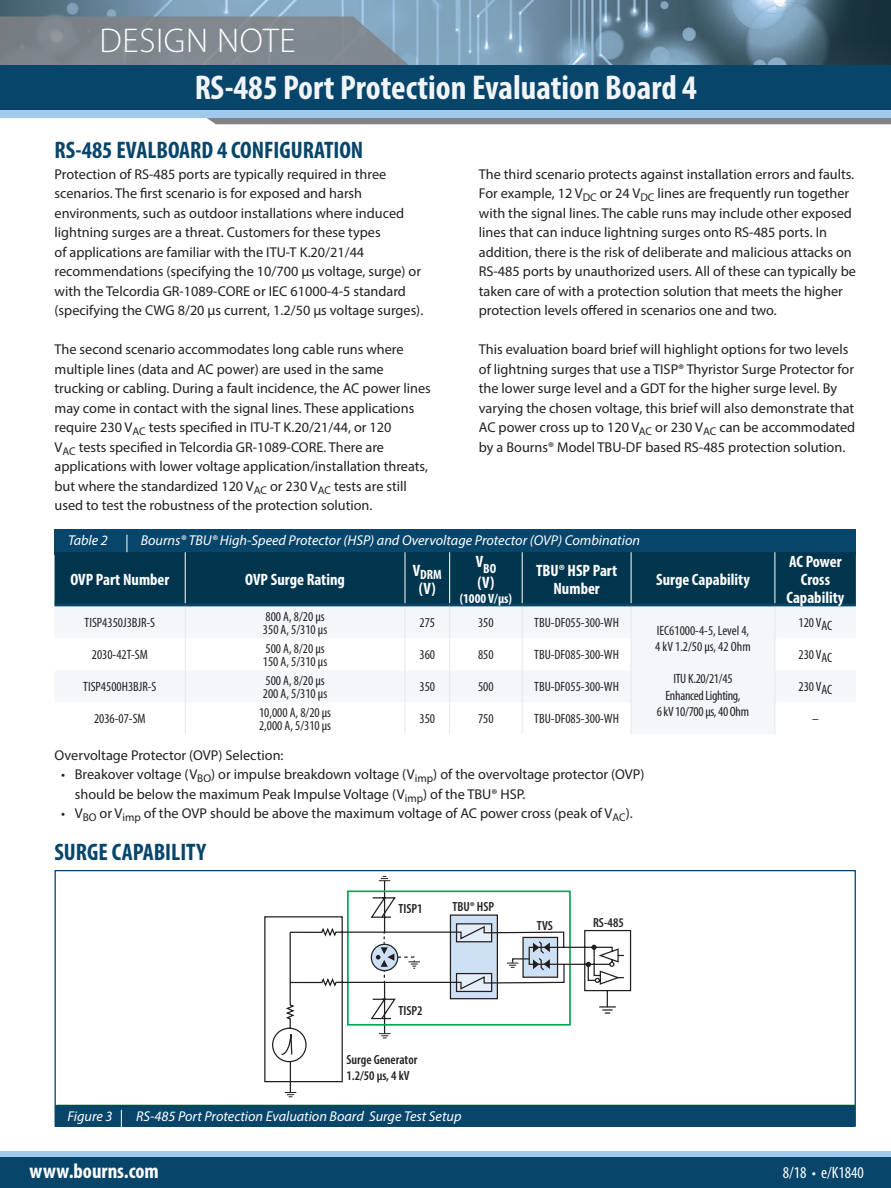
<style>
.page{position:relative;width:891px;height:1188px;background:#fff}
.page>*{position:absolute;margin:0;border:0;box-sizing:border-box;transform-origin:0 0}
.t1{font:700 condensed 34.5px "Myriad Pro";color:#fff}
.t2{font:300 34.5px "Myriad Pro";letter-spacing:.02em;color:#fff}
.t3{font:700 condensed 24px "Myriad Pro";color:#07456b}
.t4{font:700 condensed 21px "Myriad Pro";color:#fff}
.t5{font:700 condensed 16.5px/18px "Myriad Pro";color:#fff;text-align:center}
.t6{font:condensed 16.5px "Myriad Pro";color:#fff}
.t7{font:14.25px/19.5px "Myriad Pro";color:#231f20}
.t8{font:italic 14.25px "Myriad Pro";color:#fff}
.t9{font:condensed 13.5px/13.2px "Myriad Pro";color:#231f20}
.t10{font:condensed 13.5px/16.2px "Myriad Pro";letter-spacing:-.02em;color:#231f20;text-align:center}
.t11{font:700 condensed 13.5px "Myriad Pro";color:#fff}
.t12{font:600 condensed 13.2px/15.9px "Myriad Pro";color:#231f20}
</style>
<div class="page">
<img style="left:0;top:0;width:891px;height:16px">
<svg style="left:0;top:16px;width:891px;height:108px"></svg>
<div style="left:0;top:65px;width:891px;height:45px;background:#07456b"></div>
<div style="left:0;top:110px;width:891px;height:8px;background:#a0c9ec"></div>
<div style="left:0;top:1151px;width:891px;height:8px;background:#a0c9ec"></div>
<div style="left:0;top:1157px;width:891px;height:31px;background:#07456b"></div>
<div style="left:55px;top:529px;width:801px;height:26px;background:#07456b"></div>
<svg style="left:127px;top:535px;width:1px;height:17px"></svg>
<div style="left:55px;top:552px;width:801px;height:51px;background:#00354e"></div>
<svg style="left:55px;top:606px;width:801px;height:128px;fill:#f3f7fc"></svg>
<svg style="left:55px;top:638px;width:801px;height:32px"></svg>
<hr style="left:185px;top:606px;width:1px;height:32px;background:#e6e7e8">
<hr style="left:405px;top:606px;width:1px;height:32px;background:#e6e7e8">
<hr style="left:449px;top:606px;width:1px;height:32px;background:#e6e7e8">
<hr style="left:522px;top:606px;width:1px;height:32px;background:#e6e7e8">
<hr style="left:631px;top:606px;width:1px;height:32px;background:#e6e7e8">
<hr style="left:775px;top:606px;width:1px;height:32px;background:#e6e7e8">
<hr style="left:185px;top:638px;width:1px;height:32px;background:#e6e7e8">
<hr style="left:405px;top:638px;width:1px;height:32px;background:#e6e7e8">
<hr style="left:449px;top:638px;width:1px;height:32px;background:#e6e7e8">
<hr style="left:522px;top:638px;width:1px;height:32px;background:#e6e7e8">
<hr style="left:631px;top:638px;width:1px;height:32px;background:#e6e7e8">
<hr style="left:775px;top:638px;width:1px;height:32px;background:#e6e7e8">
<hr style="left:185px;top:670px;width:1px;height:32px;background:#e6e7e8">
<hr style="left:405px;top:670px;width:1px;height:32px;background:#e6e7e8">
<hr style="left:449px;top:670px;width:1px;height:32px;background:#e6e7e8">
<hr style="left:522px;top:670px;width:1px;height:32px;background:#e6e7e8">
<hr style="left:631px;top:670px;width:1px;height:32px;background:#e6e7e8">
<hr style="left:775px;top:670px;width:1px;height:32px;background:#e6e7e8">
<hr style="left:185px;top:702px;width:1px;height:32px;background:#e6e7e8">
<hr style="left:405px;top:702px;width:1px;height:32px;background:#e6e7e8">
<hr style="left:449px;top:702px;width:1px;height:32px;background:#e6e7e8">
<hr style="left:522px;top:702px;width:1px;height:32px;background:#e6e7e8">
<hr style="left:631px;top:702px;width:1px;height:32px;background:#e6e7e8">
<hr style="left:775px;top:702px;width:1px;height:32px;background:#e6e7e8">
<hr style="left:185px;top:552px;width:1px;height:51px;background:#fff">
<hr style="left:405px;top:552px;width:1px;height:51px;background:#fff">
<hr style="left:449px;top:552px;width:1px;height:51px;background:#fff">
<hr style="left:522px;top:552px;width:1px;height:51px;background:#fff">
<hr style="left:631px;top:552px;width:1px;height:51px;background:#fff">
<hr style="left:775px;top:552px;width:1px;height:51px;background:#fff">
<hr style="left:55px;top:603px;width:130px;height:3px;background:#07456b">
<hr style="left:185px;top:603px;width:220px;height:3px;background:#07456b">
<hr style="left:405px;top:603px;width:45px;height:3px;background:#07456b">
<hr style="left:450px;top:603px;width:72px;height:3px;background:#07456b">
<hr style="left:522px;top:603px;width:109px;height:3px;background:#07456b">
<hr style="left:631px;top:603px;width:144px;height:3px;background:#07456b">
<hr style="left:775px;top:603px;width:81px;height:3px;background:#07456b">
<div style="left:56px;top:1105px;width:799px;height:22px;background:#07456b"></div>
<hr style="left:57px;top:1105px;width:798px;height:1px;background:#00503c">
<svg style="left:121px;top:1110px;width:1px;height:17px"></svg>
<svg style="left:450px;top:914px;width:48px;height:2px"></svg>
<div style="left:347px;top:891px;width:224px;height:135px;border:2px solid #00a651"></div>
<hr style="left:290px;top:1062px;width:1px;height:30px;background:#231f20">
<svg style="left:285px;top:1092px;width:11px;height:5px"></svg>
<svg style="left:369px;top:876px;width:51px;height:40px"></svg>
<svg style="left:264px;top:916px;width:367px;height:167px"></svg>
<h1 class="t2" style="left:100px;top:20px;width:198px">DESIGN NOTE</h1>
<h1 class="t1" style="left:194px;top:66px;width:504px">RS-485 Port Protection Evaluation Board 4</h1>
<h2 class="t3" style="left:55px;top:135px;width:310px">RS-485 EVALBOARD 4 CONFIGURATION</h2>
<p class="t7" style="left:55px;top:164px;width:370px">Protection of RS-485 ports are typically required in three scenarios. The first scenario is for exposed and harsh environments, such as outdoor installations where induced lightning surges are a threat. Customers for these types<br>of applications are familiar with the ITU-T K.20/21/44 recommendations (specifying the 10/700 µs voltage, surge) or with the Telcordia GR-1089-CORE or IEC 61000-4-5 standard (specifying the CWG 8/20 µs current, 1.2/50 µs voltage surges).</p>
<p class="t7" style="left:55px;top:340px;width:378px">The second scenario accommodates long cable runs where multiple lines (data and AC power) are used in the same trucking or cabling. During a fault incidence, the AC power lines may come in contact with the signal lines. These applications require 230 V<sub>AC</sub> tests specified in ITU-T K.20/21/44, or 120<br>V<sub>AC</sub> tests specified in Telcordia GR-1089-CORE. There are applications with lower voltage application/installation threats, but where the standardized 120 V<sub>AC</sub> or 230 V<sub>AC</sub> tests are still used to test the robustness of the protection solution.</p>
<p class="t7" style="left:479px;top:164px;width:379px">The third scenario protects against installation errors and faults.<br>For example, 12 V<sub>DC</sub> or 24 V<sub>DC</sub> lines are frequently run together with the signal lines. The cable runs may include other exposed lines that can induce lightning surges onto RS-485 ports. In addition, there is the risk of deliberate and malicious attacks on RS-485 ports by unauthorized users. All of these can typically be taken care of with a protection solution that meets the higher protection levels offered in scenarios one and two.</p>
<p class="t7" style="left:479px;top:340px;width:378px">This evaluation board brief will highlight options for two levels of lightning surges that use a TISP® Thyristor Surge Protector for the lower surge level and a GDT for the higher surge level. By varying the chosen voltage, this brief will also demonstrate that AC power cross up to 120 V<sub>AC</sub> or 230 V<sub>AC</sub> can be accommodated by a Bourns® Model TBU-DF based RS-485 protection solution.</p>
<p class="t8" style="left:68px;top:532px;width:41px">Table 2</p>
<p class="t8" style="left:141px;top:532px;width:501px">Bourns® TBU® High-Speed Protector (HSP) and Overvoltage Protector (OVP) Combination</p>
<p class="t5" style="left:70px;top:570px;width:101px">OVP Part Number</p>
<p class="t5" style="left:245px;top:570px;width:101px">OVP Surge Rating</p>
<p class="t11" style="left:476px;top:560px;width:22px"><sup>V</sup>BO</p>
<p class="t5" style="left:477px;top:573px;width:19px">(V)</p>
<p class="t11" style="left:460px;top:590px;width:54px">(1000 V/µs)</p>
<p class="t5" style="left:536px;top:561px;width:83px">TBU® HSP Part<br>Number</p>
<p class="t5" style="left:656px;top:570px;width:95px">Surge Capability</p>
<p class="t11" style="left:413px;top:566px;width:31px"><sup>V</sup>DRM</p>
<p class="t5" style="left:419px;top:579px;width:19px">(V)</p>
<p class="t5" style="left:786px;top:552px;width:59px">AC Power<br>Cross<br>Capability</p>
<p class="t9" style="left:85px;top:616px;width:72px">TISP4350J3BJR-S</p>
<p class="t9" style="left:263px;top:610px;width:66px">800 A, 8/20 µs<br>350 A, 5/310 µs</p>
<p class="t9" style="left:420px;top:616px;width:17px">275</p>
<p class="t9" style="left:478px;top:616px;width:17px">350</p>
<p class="t9" style="left:534px;top:616px;width:86px">TBU-DF055-300-WH</p>
<p class="t9" style="left:799px;top:616px;width:35px">120 VAC</p>
<p class="t9" style="left:655px;top:622px;width:97px;line-height:16.2px">IEC61000-4-5, Level 4,<br>4 kV 1.2/50 μs, 42 Ohm</p>
<p class="t10" style="left:657px;top:671px;width:94px">ITU K.20/21/45<br>Enhanced Lighting,<br>6 kV 10/700 μs, 40 Ohm</p>
<p class="t9" style="left:92px;top:648px;width:57px">2030-42T-SM</p>
<p class="t9" style="left:263px;top:642px;width:66px">500 A, 8/20 µs<br>150 A, 5/310 µs</p>
<p class="t9" style="left:420px;top:648px;width:17px">360</p>
<p class="t9" style="left:478px;top:648px;width:17px">850</p>
<p class="t9" style="left:534px;top:648px;width:86px">TBU-DF085-300-WH</p>
<p class="t9" style="left:799px;top:648px;width:35px">230 VAC</p>
<p class="t9" style="left:83px;top:680px;width:75px">TISP4500H3BJR-S</p>
<p class="t9" style="left:263px;top:674px;width:66px">500 A, 8/20 µs<br>200 A, 5/310 µs</p>
<p class="t9" style="left:420px;top:680px;width:17px">350</p>
<p class="t9" style="left:478px;top:680px;width:17px">500</p>
<p class="t9" style="left:534px;top:680px;width:86px">TBU-DF055-300-WH</p>
<p class="t9" style="left:799px;top:680px;width:35px">230 VAC</p>
<p class="t9" style="left:94px;top:712px;width:53px">2036-07-SM</p>
<p class="t9" style="left:259px;top:706px;width:74px">10,000 A, 8/20 µs<br>2,000 A, 5/310 µs</p>
<p class="t9" style="left:420px;top:712px;width:17px">350</p>
<p class="t9" style="left:478px;top:712px;width:17px">750</p>
<p class="t9" style="left:534px;top:712px;width:86px">TBU-DF085-300-WH</p>
<p class="t9" style="left:812px;top:712px;width:8px">–</p>
<p class="t7" style="left:55px;top:745px;width:231px">Overvoltage Protector (OVP) Selection:</p>
<p class="t7" style="left:75px;top:765px;width:571px;text-indent:-13px">• Breakover voltage (V<sub>BO</sub>) or impulse breakdown voltage (V<sub>imp</sub>) of the overvoltage protector (OVP) should be below the maximum Peak Impulse Voltage (V<sub>imp</sub>) of the TBU® HSP.</p>
<p class="t7" style="left:61px;top:804px;width:573px">• V<sub>BO</sub> or V<sub>imp</sub> of the OVP should be above the maximum voltage of AC power cross (peak of V<sub>AC</sub>).</p>
<h2 class="t3" style="left:55px;top:837px;width:153px">SURGE CAPABILITY</h2>
<p class="t12" style="left:399px;top:901px;width:26px">TISP1</p>
<p class="t12" style="left:453px;top:898px;width:43px">TBU® HSP</p>
<p class="t12" style="left:399px;top:1002px;width:26px">TISP2</p>
<p class="t12" style="left:346px;top:1052px;width:73px">Surge Generator<br>1.2/50 µs, 4 kV</p>
<p class="t8" style="left:68px;top:1108px;width:47px">Figure 3</p>
<p class="t8" style="left:136px;top:1108px;width:327px">RS-485 Port Protection Evaluation Board Surge Test Setup</p>
<p class="t12" style="left:537px;top:917px;width:18px">TVS</p>
<p class="t12" style="left:593px;top:914px;width:32px">RS-485</p>
<h3 class="t4" style="left:30px;top:1158px;width:131px">www.bourns.com</h3>
<p class="t6" style="left:783px;top:1162px;width:82px">8/18 • e/K1840</p>
</div>
